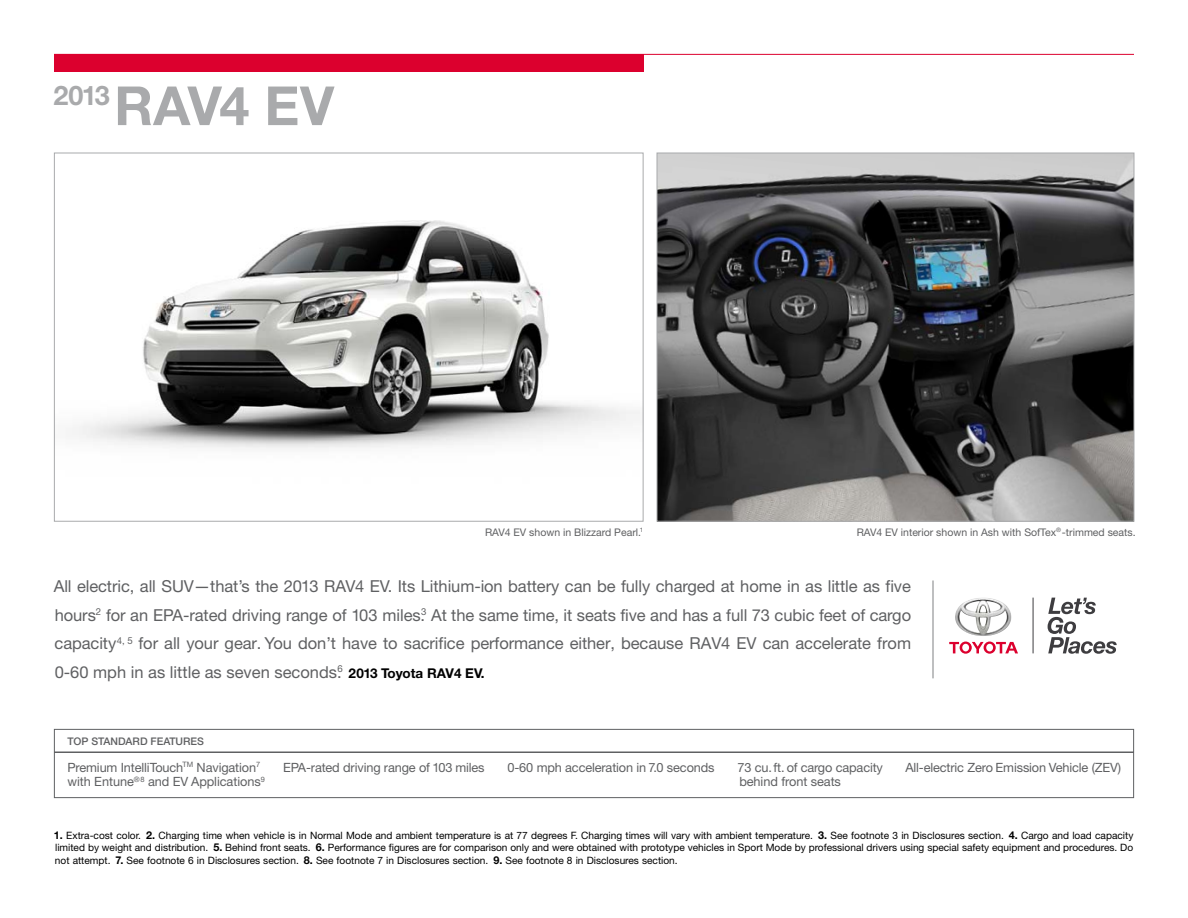
<style>
.page{position:relative;width:1188px;height:918px;background:#fff}
.page>*{position:absolute;margin:0;border:0;box-sizing:border-box;transform-origin:0 0}
.t1{font:700 54px "Helvetica Neue LT Std";letter-spacing:-.02em;color:#a9aaac}
.t2{font:700 27px "Helvetica Neue LT Std";color:#a9aaac}
.t3{font:16.5px/28.5px "Helvetica Neue LT Std";color:#5f6062;text-align:justify}
.t4{font:12.75px "Helvetica Neue LT Std";letter-spacing:-.01em;color:#5f6062}
.t5{font:10.5px "Helvetica Neue LT Std";color:#5f6062}
.t6{font:500 10.5px "Helvetica Neue LT Std";color:#5f6062}
.t7{font:10.2px/12.8px "Helvetica Neue LT Std";color:#000;text-align:justify}
.s1{font-weight:700;font-size:13.5px;color:#000}
.s2{font-weight:700;font-size:10.8px}
</style>
<div class="page">
<hr style="left:54px;top:54px;width:1080px;height:1px;background:#dc002e">
<img style="left:72px;top:220px;width:568px;height:229px">
<img style="left:659px;top:155px;width:473px;height:365px">
<hr style="left:932px;top:581px;width:2px;height:97px;background:#a9aaac">
<hr style="left:54px;top:752px;width:1080px;height:1px;background:#5f6062">
<div style="left:54px;top:729px;width:1080px;height:69px;border:1px solid #5f6062"></div>
<div style="left:54px;top:54px;width:590px;height:18px;background:#dc002e"></div>
<svg style="left:949px;top:642px;width:69px;height:12px"></svg>
<img style="left:955px;top:598px;width:56px;height:38px">
<svg style="left:1048px;top:598px;width:69px;height:56px"></svg>
<hr style="left:1033px;top:598px;width:1px;height:55px;background:#3e3d40">
<h2 class="t2" style="left:53px;top:78px;width:58px">2013</h2>
<h1 class="t1" style="left:114px;top:72px;width:221px">RAV4 EV</h1>
<p class="t5" style="left:485px;top:526px;width:160px">RAV4 EV shown in Blizzard Pearl.<sup>1</sup></p>
<p class="t5" style="left:857px;top:526px;width:281px">RAV4 EV interior shown in Ash with SofTex<sup>®</sup> -trimmed seats.</p>
<p class="t3" style="left:54px;top:572px;width:859px">All electric, all SUV—that’s the 2013 RAV4 EV. Its Lithium-ion battery can be fully charged at home in as little as five hours<sup>2</sup> for an EPA-rated driving range of 103 miles.<sup>3</sup> At the same time, it seats five and has a full 73 cubic feet of cargo capacity<sup>4,</sup> <sup>5</sup> for all your gear. You don’t have to sacrifice performance either, because RAV4 EV can accelerate from 0-60 mph in as little as seven seconds.<sup>6</sup> <span class="s1">2013 Toyota RAV4 EV.</span></p>
<p class="t6" style="left:68px;top:735px;width:138px">TOP STANDARD FEATURES</p>
<p class="t4" style="left:68px;top:760px;width:194px">Premium IntelliTouch<sup>TM</sup> Navigation<sup>7</sup></p>
<p class="t4" style="left:283px;top:760px;width:203px">EPA-rated driving range of 103 miles</p>
<p class="t4" style="left:507px;top:760px;width:209px">0-60 mph acceleration in 7.0 seconds</p>
<p class="t4" style="left:737px;top:760px;width:147px">73 cu. ft. of cargo capacity</p>
<p class="t4" style="left:905px;top:760px;width:217px">All-electric Zero Emission Vehicle (ZEV)</p>
<p class="t4" style="left:68px;top:774px;width:199px">with Entune<sup>®8</sup> and EV Applications<sup>9</sup></p>
<p class="t4" style="left:739px;top:774px;width:103px">behind front seats</p>
<p class="t7" style="left:54px;top:828px;width:1081px"><span class="s2">1.</span> Extra-cost color. <span class="s2">2.</span> Charging time when vehicle is in Normal Mode and ambient temperature is at 77 degrees F. Charging times will vary with ambient temperature. <span class="s2">3.</span> See footnote 3 in Disclosures section. <span class="s2">4.</span> Cargo and load capacity limited by weight and distribution. <span class="s2">5.</span> Behind front seats. <span class="s2">6.</span> Performance figures are for comparison only and were obtained with prototype vehicles in Sport Mode by professional drivers using special safety equipment and procedures. Do not attempt. <span class="s2">7.</span> See footnote 6 in Disclosures section. <span class="s2">8.</span> See footnote 7 in Disclosures section. <span class="s2">9.</span> See footnote 8 in Disclosures section.</p>
</div>
